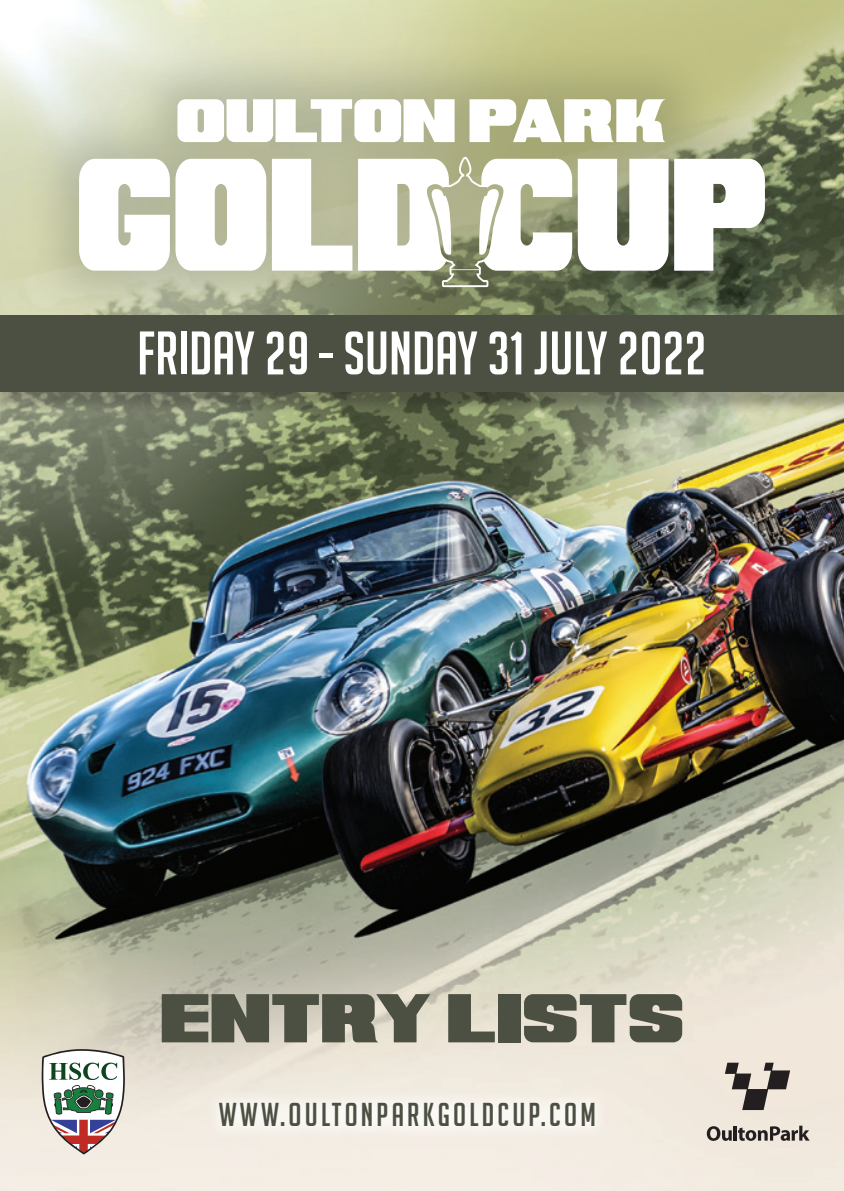
<style>
.page{position:relative;width:844px;height:1191px;background:#fff}
.page>*{position:absolute;margin:0;border:0;box-sizing:border-box;transform-origin:0 0}
.t1{font:60.2px "Super Retro M54";color:#4c5042}
.t2{font:59.85px "Big Noodle Titling";color:#fff}
.t3{font:32.2px "Big Noodle Titling";letter-spacing:.1em;color:#4c5042}
</style>
<div class="page">
<img style="left:0;top:0;width:843px;height:1191px">
<div style="left:22px;top:43px;width:799px;height:301px;background:#4c5042;opacity:.23"></div>
<svg style="left:79px;top:159px;width:187px;height:112px"></svg>
<svg style="left:272px;top:159px;width:80px;height:112px"></svg>
<svg style="left:674px;top:159px;width:90px;height:112px"></svg>
<svg style="left:177px;top:99px;width:277px;height:43px"></svg>
<svg style="left:469px;top:99px;width:196px;height:43px"></svg>
<svg style="left:358px;top:157px;width:310px;height:130px"></svg>
<div style="left:204px;top:1087px;width:406px;height:53px;background:#f7f2ec"></div>
<div style="left:0;top:318px;width:843px;height:95px;background:#231f20;opacity:.31"></div>
<div style="left:0;top:315px;width:843px;height:76px;background:#4c5042"></div>
<svg style="left:42px;top:1049px;width:83px;height:105px"></svg>
<svg style="left:706px;top:1126px;width:25px;height:14px"></svg>
<hr style="left:733px;top:1125px;width:3px;height:15px;background:#231f20">
<svg style="left:737px;top:1125px;width:72px;height:15px"></svg>
<svg style="left:724px;top:1062px;width:66px;height:48px;background:#9f9790"></svg>
<h2 class="t2" style="left:137px;top:321px;width:571px">FRIDAY 29 - SUNDAY 31 JULY 2022</h2>
<h1 class="t1" style="left:160px;top:994px;width:525px">ENTRY LISTS</h1>
<p class="t3" style="left:219px;top:1097px;width:378px">WWW.OULTONPARKGOLDCUP.COM</p>
</div>
